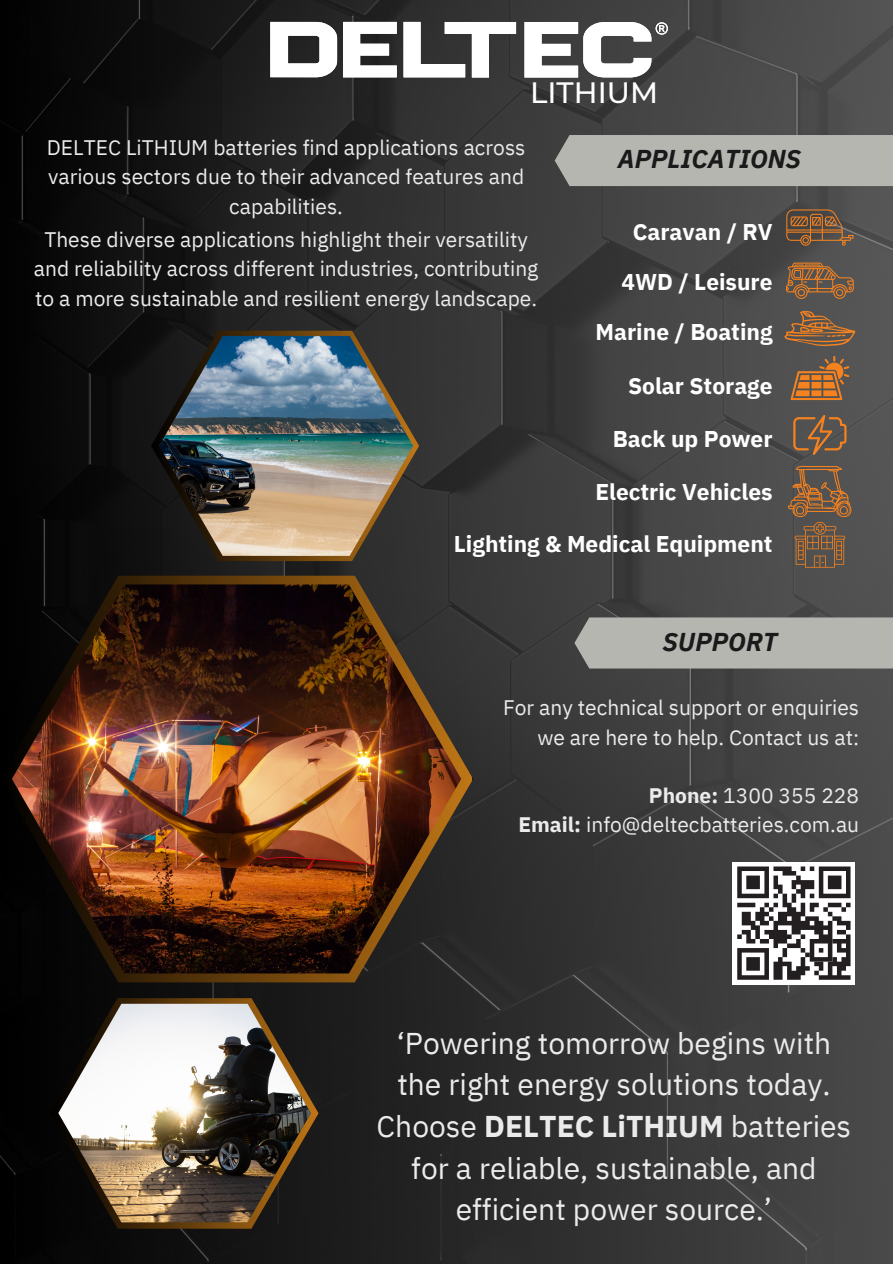
<style>
.page{position:relative;width:893px;height:1264px;background:#fff}
.page>*{position:absolute;margin:0;border:0;box-sizing:border-box;transform-origin:0 0}
.t1{font:30px/41.7px "IBM Plex Sans";color:#ebebeb;text-align:center}
.t2{font:500 29.4px "Montserrat";color:#fff}
.t3{font:italic 700 25.8px "IBM Plex Sans";color:#191a1a}
.t4{font:700 22.8px "IBM Plex Sans";color:#fff}
.t5{font:21px/29.2px "IBM Plex Sans";color:#ebebeb;text-align:center}
.s1{font-weight:700}
</style>
<div class="page">
<img style="left:0;top:0;width:892px;height:1263px">
<svg style="left:0;top:575px;width:472px;height:407px;background:#2a2013"></svg>
<svg style="left:151px;top:331px;width:268px;height:230px;background:#31281b"></svg>
<svg style="left:50px;top:998px;width:268px;height:230px;background:#251b0e"></svg>
<img style="left:12px;top:584px;width:449px;height:389px">
<img style="left:159px;top:336px;width:254px;height:220px">
<img style="left:58px;top:1003px;width:253px;height:219px">
<div style="left:554px;top:135px;width:338px;height:51px;background:#b6b6b1"></div>
<div style="left:574px;top:617px;width:318px;height:51px;background:#b6b6b1"></div>
<svg style="left:786px;top:209px;width:67px;height:36px;background:#74573e"></svg>
<svg style="left:785px;top:262px;width:68px;height:36px;background:#805f43"></svg>
<svg style="left:784px;top:311px;width:71px;height:34px;background:#7e5f44"></svg>
<svg style="left:790px;top:356px;width:58px;height:44px;background:#96663c"></svg>
<svg style="left:793px;top:415px;width:53px;height:40px;background:#775d45"></svg>
<div style="left:732px;top:862px;width:123px;height:122px;background:#fff"></div>
<svg style="left:737px;top:866px;width:113px;height:113px"></svg>
<svg style="left:270px;top:22px;width:67px;height:55px"></svg>
<svg style="left:343px;top:22px;width:54px;height:55px"></svg>
<svg style="left:403px;top:22px;width:41px;height:55px"></svg>
<svg style="left:444px;top:22px;width:72px;height:55px;fill:#3a3a3a"></svg>
<svg style="left:524px;top:17px;width:148px;height:60px"></svg>
<svg style="left:787px;top:465px;width:64px;height:102px;background:#725a46"></svg>
<p class="t2" style="left:530px;top:75px;width:129px">LITHIUM</p>
<p class="t5" style="left:47px;top:133px;width:480px">DELTEC LiTHIUM batteries find applications across various sectors due to their advanced features and capabilities.</p>
<p class="t5" style="left:34px;top:224px;width:506px">These diverse applications highlight their versatility and reliability across different industries, contributing to a more sustainable and resilient energy landscape.</p>
<h3 class="t3" style="left:617px;top:142px;width:185px">APPLICATIONS</h3>
<h4 class="t4" style="left:632px;top:217px;width:141px">Caravan / RV</h4>
<p class="t4" style="left:621px;top:266px;width:153px">4WD / Leisure</p>
<h4 class="t4" style="left:595px;top:316px;width:178px">Marine / Boating</h4>
<h4 class="t4" style="left:628px;top:370px;width:146px">Solar Storage</h4>
<p class="t4" style="left:612px;top:423px;width:161px">Back up Power</p>
<h4 class="t4" style="left:595px;top:476px;width:179px">Electric Vehicles</h4>
<p class="t4" style="left:454px;top:529px;width:320px">Lighting &amp; Medical Equipment</p>
<p class="t3" style="left:662px;top:624px;width:116px">SUPPORT</p>
<h4 class="t5" style="left:503px;top:692px;width:357px;text-align:right">For any technical support or enquiries we are here to help. Contact us at:</h4>
<h4 class="t5" style="left:648px;top:780px;width:212px"><span class="s1">Phone:</span> 1300 355 228</h4>
<p class="t5" style="left:518px;top:809px;width:342px"><span class="s1">Email:</span> info@deltecbatteries.com.au</p>
<p class="t1" style="left:376px;top:1021px;width:476px">‘Powering tomorrow begins with the right energy solutions today.<br>Choose <span class="s1">DELTEC LiTHIUM</span> batteries for a reliable, sustainable, and efficient power source.’</p>
</div>
